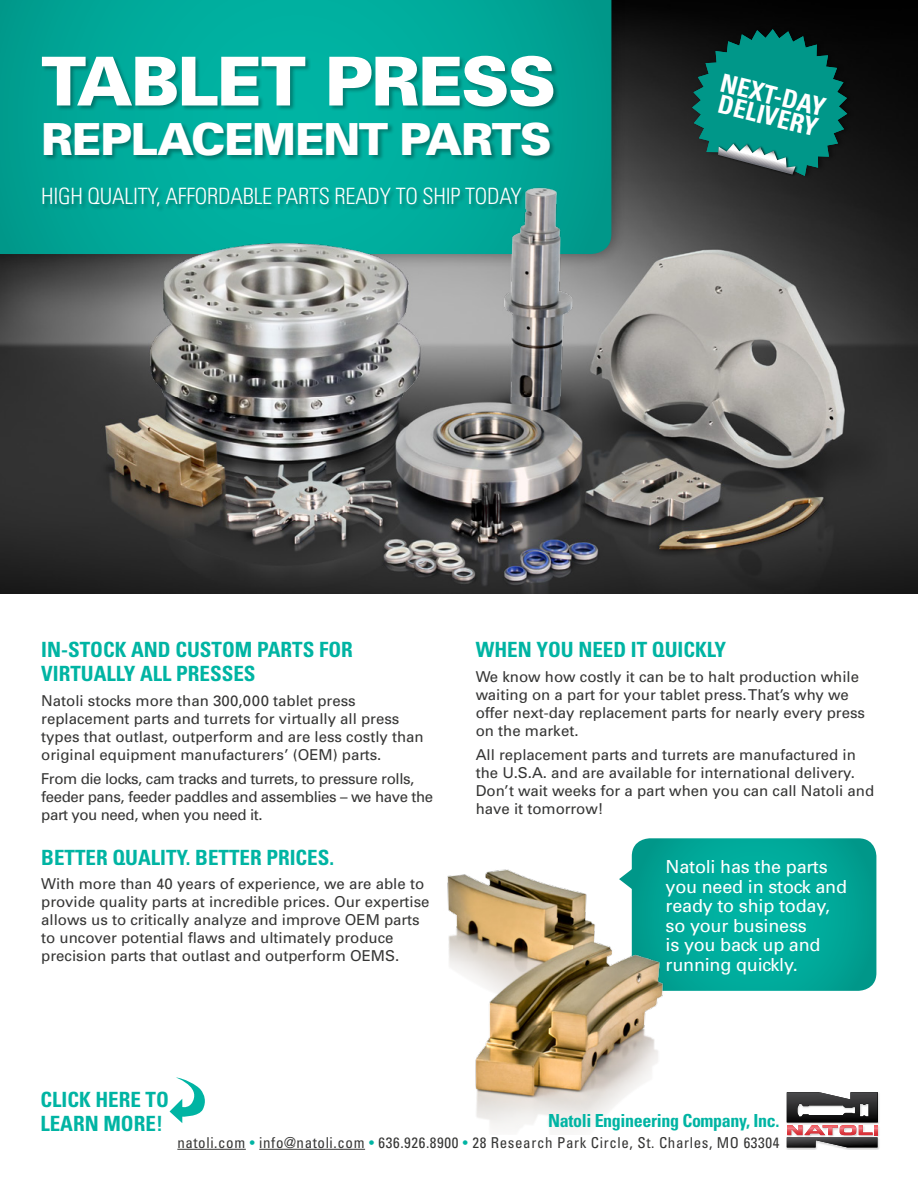
<style>
.page{position:relative;width:918px;height:1188px;background:#fff}
.page>*{position:absolute;margin:0;border:0;box-sizing:border-box;transform-origin:0 0}
.t1{font:900 67.5px "Univers";letter-spacing:-.03em;color:#fff}
.t2{font:900 44.25px "Univers";letter-spacing:-.03em;color:#fff}
.t3{font:700 condensed 25.5px/21px "Univers";color:#fff}
.t4{font:300 condensed 22.5px "Univers";letter-spacing:-.01em;color:#fff}
.t5{font:700 condensed 21px/24px "Univers";color:#00b4a3}
.t6{font:18px/19.5px "Univers";letter-spacing:-.01em;color:#fff}
.t7{font:700 condensed 18px "Univers";letter-spacing:-.02em;color:#00b4a3}
.t8{font:15px/18px "Univers";color:#363635}
.t9{font:15px/18px "Univers";letter-spacing:-.025em;color:#363635}
.t10{font:condensed 15px "Univers";letter-spacing:.04em;color:#363635}
.s1{color:#00b4a3}
</style>
<div class="page">
<img style="left:0;top:0;width:918px;height:594px">
<div style="left:0;top:0;width:626px;height:269px;background:#000;opacity:.4"></div>
<svg style="left:0;top:0;width:611px;height:254px;background:#00a596"></svg>
<img style="left:64px;top:170px;width:573px;height:227px">
<div style="left:42px;top:56px;width:517px;height:157px;background:#000;opacity:.3"></div>
<div style="left:692px;top:25px;width:163px;height:155px;background:#000;opacity:.4"></div>
<div style="left:718px;top:142px;width:81px;height:35px;background:#282828"></div>
<svg style="left:692px;top:29px;width:155px;height:147px;background:#0e7369"></svg>
<svg style="left:631px;top:838px;width:245px;height:153px;background:#03a99a"></svg>
<img style="left:447px;top:856px;width:291px;height:275px">
<div style="left:784px;top:1091px;width:96px;height:59px;background:#000;opacity:.5"></div>
<svg style="left:787px;top:1092px;width:91px;height:55px"></svg>
<svg style="left:170px;top:1077px;width:35px;height:46px"></svg>
<hr style="left:177px;top:1149px;width:69px;height:1px;background:#363635">
<hr style="left:259px;top:1149px;width:106px;height:1px;background:#363635">
<h1 class="t1" style="left:41px;top:40px;width:517px">TABLET PRESS</h1>
<h2 class="t2" style="left:41px;top:112px;width:512px">REPLACEMENT PARTS</h2>
<h3 class="t4" style="left:41px;top:183px;width:482px">HIGH QUALITY, AFFORDABLE PARTS READY TO SHIP TODAY</h3>
<h3 class="t3" style="left:724px;top:72px;width:109px;rotate:14deg">NEXT-DAY<br>DELIVERY</h3>
<h3 class="t5" style="left:41px;top:637px;width:313px">IN-STOCK AND CUSTOM PARTS FOR<br>VIRTUALLY ALL PRESSES</h3>
<p class="t8" style="left:41px;top:691px;width:384px">Natoli stocks more than 300,000 tablet press replacement parts and turrets for virtually all press types that outlast, outperform and are less costly than original equipment manufacturers’ (OEM) parts.</p>
<p class="t9" style="left:41px;top:770px;width:393px">From die locks, cam tracks and turrets, to pressure rolls, feeder pans, feeder paddles and assemblies – we have the part you need, when you need it.</p>
<h3 class="t5" style="left:41px;top:845px;width:294px">BETTER QUALITY. BETTER PRICES.</h3>
<p class="t8" style="left:41px;top:875px;width:390px">With more than 40 years of experience, we are able to provide quality parts at incredible prices. Our expertise allows us to critically analyze and improve OEM parts to uncover potential flaws and ultimately produce precision parts that outlast and outperform OEMS.</p>
<h3 class="t5" style="left:476px;top:637px;width:252px">WHEN YOU NEED IT QUICKLY</h3>
<p class="t8" style="left:476px;top:667px;width:391px">We know how costly it can be to halt production while waiting on a part for your tablet press. That’s why we offer next-day replacement parts for nearly every press on the market.</p>
<p class="t8" style="left:476px;top:746px;width:400px">All replacement parts and turrets are manufactured in the U.S.A. and are available for international delivery.<br>Don’t wait weeks for a part when you can call Natoli and have it tomorrow!</p>
<p class="t6" style="left:666px;top:857px;width:183px">Natoli has the parts you need in stock and ready to ship today, so your business<br>is you back up and running quickly.</p>
<h3 class="t5" style="left:40px;top:1087px;width:130px">CLICK HERE TO<br>LEARN MORE!</h3>
<p class="t7" style="left:548px;top:1109px;width:233px">Natoli Engineering Company, Inc.</p>
<p class="t10" style="left:177px;top:1133px;width:604px">natoli.com <span class="s1">•</span> info@natoli.com <span class="s1">•</span> 636.926.8900 <span class="s1">•</span> 28 Research Park Circle, St. Charles, MO 63304</p>
</div>
